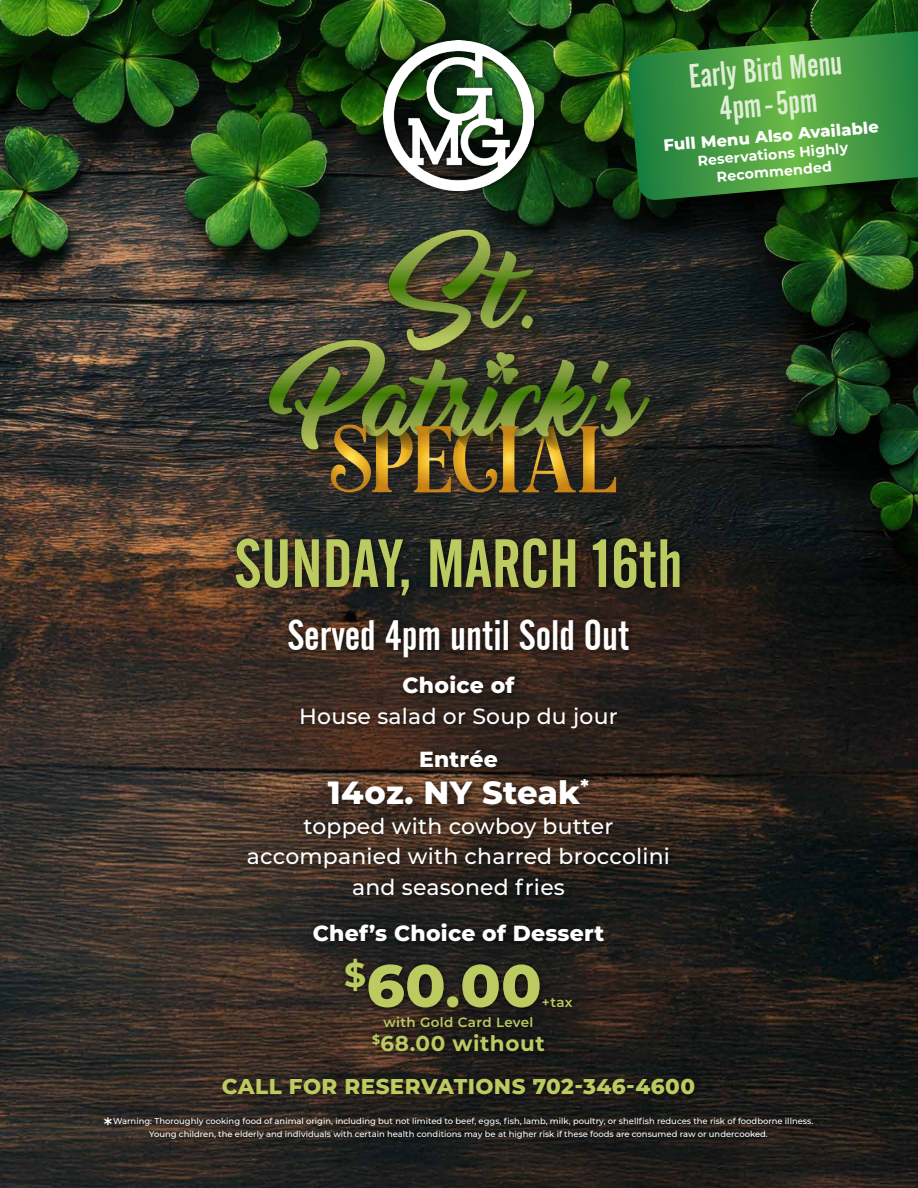
<style>
.page{position:relative;width:918px;height:1188px;background:#fff}
.page>*{position:absolute;margin:0;border:0;box-sizing:border-box;transform-origin:0 0}
.t1{font:67.5px "Alternate Gothic No 2 BT";color:#bbcb61}
.t2{font:800 59.1px "Montserrat";color:#bbcb61}
.t3{font:42.45px "Alternate Gothic No 2 BT";color:#fff}
.t4{font:33.75px "Alternate Gothic No 2 BT";color:#dfeed5;scale:.95 1}
.t5{font:800 32.1px "Montserrat";letter-spacing:.01em;color:#fff}
.t6{font:500 21.9px "Montserrat";letter-spacing:.01em;color:#fff}
.t7{font:800 21.9px "Montserrat";letter-spacing:.01em;color:#fff}
.t8{font:800 21.45px "Montserrat";letter-spacing:.02em;color:#bbcb61}
.t9{font:700 21.45px "Montserrat";letter-spacing:.025em;color:#bbcb61}
.t10{font:500 21px "Montserrat";color:#fff}
.t11{font:800 16.35px "Montserrat";color:#fff}
.t12{font:700 14.25px/17.4px "Montserrat";color:#fff;text-align:center}
.t13{font:600 13.5px "Montserrat";letter-spacing:.025em;color:#bbcb61}
.t14{font:500 8.4px "Montserrat";color:#fff}
.s1{font-size:49.8px}
</style>
<div class="page">
<img style="left:0;top:0;width:918px;height:1188px">
<img style="left:641px;top:201px;width:277px;height:36px">
<svg style="left:628px;top:31px;width:290px;height:170px;background:#3c8a39"></svg>
<div style="left:378px;top:35px;width:164px;height:164px;background:#000;opacity:.6"></div>
<img style="left:383px;top:40px;width:151px;height:150px">
<img style="left:254px;top:219px;width:409px;height:290px">
<div style="left:99px;top:532px;width:722px;height:614px;background:#000;opacity:.6"></div>
<p class="t4" style="left:687px;top:57px;width:163px;rotate:-5deg">Early Bird Menu</p>
<p class="t4" style="left:718px;top:90px;width:105px;rotate:-5deg">4pm-5pm</p>
<p class="t11" style="left:663px;top:133px;width:217px;rotate:-5deg">Full Menu Also Available</p>
<p class="t12" style="left:697px;top:151px;width:153px;rotate:-5deg">Reservations Highly<br>Recommended</p>
<p class="t1" style="left:234px;top:526px;width:450px">SUNDAY, MARCH 16th</p>
<p class="t3" style="left:287px;top:612px;width:344px">Served 4pm until Sold Out</p>
<p class="t7" style="left:403px;top:670px;width:113px">Choice of</p>
<p class="t6" style="left:299px;top:701px;width:320px">House salad or Soup du jour</p>
<p class="t7" style="left:419px;top:743px;width:80px">Entrée</p>
<p class="t5" style="left:328px;top:769px;width:263px">14oz. NY Steak<sup>*</sup></p>
<p class="t6" style="left:304px;top:811px;width:311px">topped with cowboy butter</p>
<p class="t6" style="left:247px;top:841px;width:425px">accompanied with charred broccolini</p>
<p class="t6" style="left:352px;top:872px;width:214px">and seasoned fries</p>
<p class="t7" style="left:313px;top:917px;width:293px">Chef’s Choice of Dessert</p>
<p class="t2" style="left:344px;top:942px;width:199px"><sup>$</sup>60<span class="s1">.</span>00</p>
<p class="t13" style="left:542px;top:992px;width:32px">+tax</p>
<p class="t13" style="left:383px;top:1013px;width:152px">with Gold Card Level</p>
<p class="t9" style="left:372px;top:1028px;width:174px"><sup>$</sup>68.00 without</p>
<p class="t8" style="left:222px;top:1070px;width:475px">CALL FOR RESERVATIONS 702-346-4600</p>
<p class="t10" style="left:104px;top:1111px;width:10px">*</p>
<p class="t14" style="left:113px;top:1115px;width:702px">Warning: Thoroughly cooking food of animal origin, including but not limited to beef, eggs, fish, lamb, milk, poultry, or shellfish reduces the risk of foodborne illness.</p>
<p class="t14" style="left:149px;top:1128px;width:620px">Young children, the elderly and individuals with certain health conditions may be at higher risk if these foods are consumed raw or undercooked.</p>
</div>
